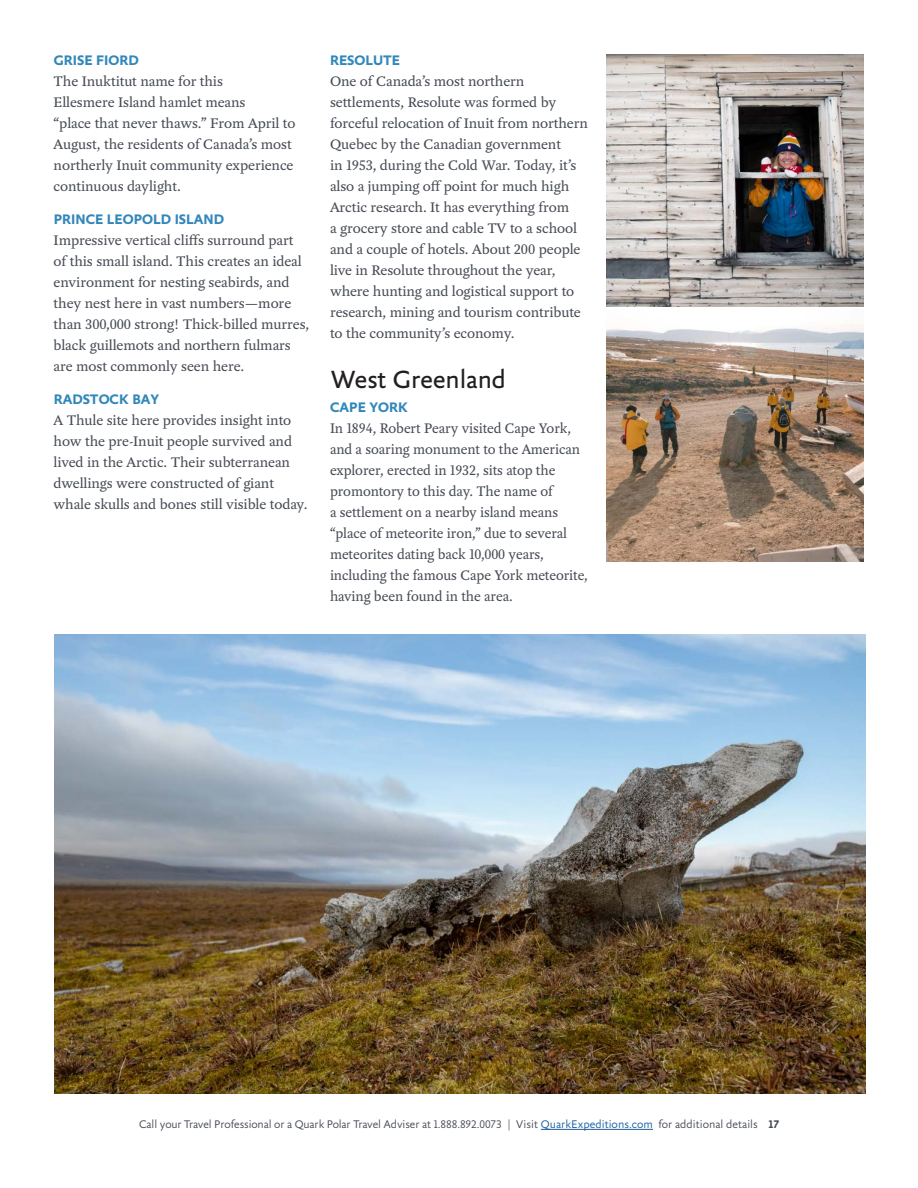
<style>
.page{position:relative;width:918px;height:1188px;background:#fff}
.page>*{position:absolute;margin:0;border:0;box-sizing:border-box;transform-origin:0 0}
.Med_headers{font:27px "Yoga Sans OT";letter-spacing:-.005em;color:#231f20}
.Body_Copy{font:15px/21px "Yoga OT";letter-spacing:-.005em;color:#464b54}
.Day_by_Day_headers{font:700 15px "Yoga Sans OT";color:#3287ba}
.t1{font:300 12px "Yoga Sans OT";letter-spacing:-.01em;color:#464b54}
.t2{font:700 12px "Yoga Sans OT";color:#464b54}
.s1{color:#175d9e}
</style>
<div class="page">
<img style="left:54px;top:634px;width:812px;height:460px">
<img style="left:606px;top:54px;width:258px;height:252px">
<img style="left:606px;top:324px;width:258px;height:238px">
<hr style="left:541px;top:1129px;width:112px;height:1px;background:#175d9e">
<p class="Day_by_Day_headers" style="left:54px;top:52px;width:87px">GRISE FIORD</p>
<p class="Body_Copy" style="left:54px;top:71px;width:243px">The Inuktitut name for this<br>Ellesmere Island hamlet means<br>“place that never thaws.” From April to<br>August, the residents of Canada’s most northerly Inuit community experience continuous daylight.</p>
<p class="Day_by_Day_headers" style="left:54px;top:211px;width:172px">PRINCE LEOPOLD ISLAND</p>
<p class="Body_Copy" style="left:54px;top:230px;width:257px">Impressive vertical cliffs surround part of this small island. This creates an ideal environment for nesting seabirds, and they nest here in vast numbers—more than 300,000 strong! Thick-billed murres, black guillemots and northern fulmars are most commonly seen here.</p>
<p class="Day_by_Day_headers" style="left:54px;top:391px;width:107px">RADSTOCK BAY</p>
<p class="Body_Copy" style="left:54px;top:410px;width:255px">A Thule site here provides insight into how the pre-Inuit people survived and lived in the Arctic. Their subterranean dwellings were constructed of giant whale skulls and bones still visible today.</p>
<p class="Day_by_Day_headers" style="left:330px;top:52px;width:72px">RESOLUTE</p>
<p class="Body_Copy" style="left:330px;top:71px;width:259px">One of Canada’s most northern settlements, Resolute was formed by forceful relocation of Inuit from northern Quebec by the Canadian government<br>in 1953, during the Cold War. Today, it’s also a jumping off point for much high Arctic research. It has everything from<br>a grocery store and cable TV to a school and a couple of hotels. About 200 people live in Resolute throughout the year, where hunting and logistical support to research, mining and tourism contribute to the community’s economy.</p>
<p class="Med_headers" style="left:330px;top:365px;width:177px">West Greenland</p>
<p class="Day_by_Day_headers" style="left:330px;top:400px;width:79px">CAPE YORK</p>
<p class="Body_Copy" style="left:330px;top:418px;width:259px">In 1894, Robert Peary visited Cape York, and a soaring monument to the American explorer, erected in 1932, sits atop the promontory to this day. The name of<br>a settlement on a nearby island means “place of meteorite iron,” due to several meteorites dating back 10,000 years, including the famous Cape York meteorite, having been found in the area.</p>
<p class="t1" style="left:139px;top:1118px;width:620px">Call your Travel Professional or a Quark Polar Travel Adviser at 1.888.892.0073 | Visit <span class="s1">QuarkExpeditions.com</span> for additional details</p>
<p class="t2" style="left:769px;top:1118px;width:12px">17</p>
</div>
